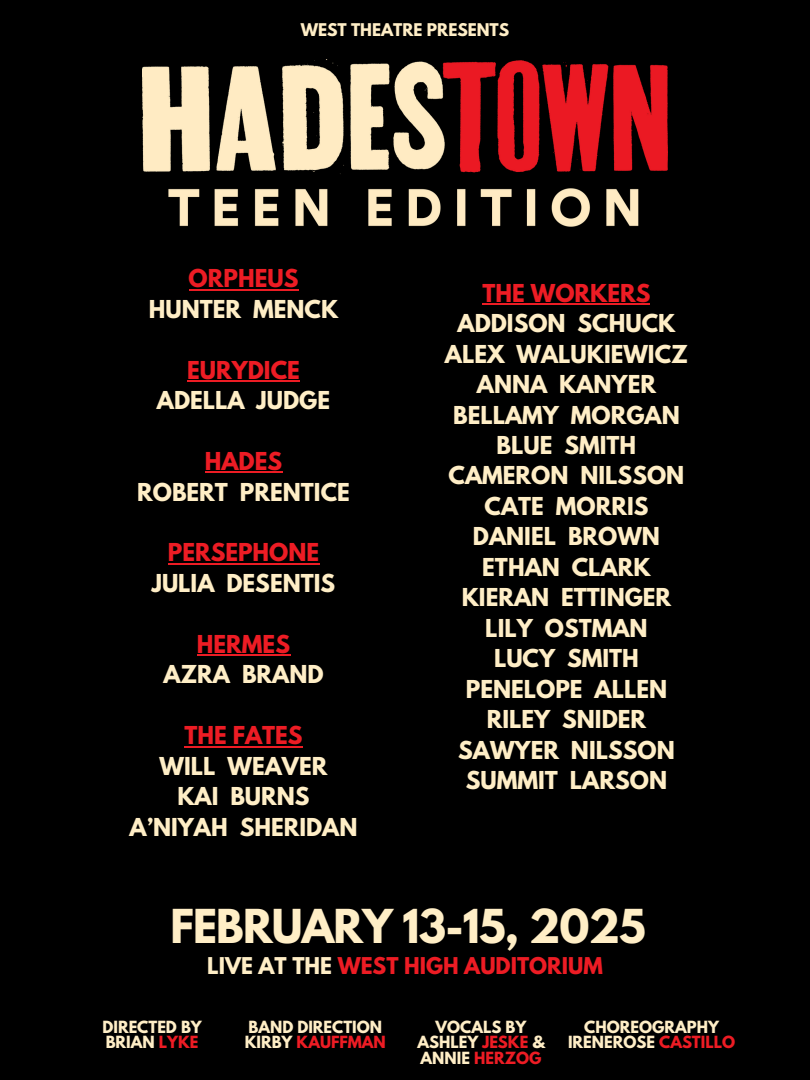
<style>
.page{position:relative;width:810px;height:1080px;background:#000}
.page>*{position:absolute;margin:0;border:0;box-sizing:border-box;transform-origin:0 0}
.t1{font:700 41.44px "League Spartan";letter-spacing:-.02em;color:#ffeec6}
.t2{font:700 21.88px/30.5px "League Spartan";color:#ffeec6;text-align:center}
.t3{font:700 21.88px "League Spartan";color:#ed1c24}
.t4{font:700 20.5px "League Spartan";color:#ed1c24}
.t5{font:700 15.5px "League Spartan";color:#ffeec6}
.t6{font:700 14.88px "League Spartan";color:#ffeec6}
.t7{font:700 14.88px "League Spartan";color:#ed1c24}
.s1{color:#ed1c24}
.s2{color:#ffeec6}
</style>
<div class="page">
<img style="left:143px;top:59px;width:525px;height:168px">
<hr style="left:189px;top:289px;width:109px;height:2px;background:#ed1c24">
<hr style="left:187px;top:380px;width:113px;height:2px;background:#ed1c24">
<hr style="left:205px;top:471px;width:77px;height:2px;background:#ed1c24">
<hr style="left:168px;top:563px;width:151px;height:2px;background:#ed1c24">
<hr style="left:197px;top:654px;width:93px;height:2px;background:#ed1c24">
<hr style="left:184px;top:746px;width:119px;height:2px;background:#ed1c24">
<hr style="left:483px;top:303px;width:167px;height:2px;background:#ed1c24">
<h2 class="t5" style="left:301px;top:22px;width:210px">WEST THEATRE PRESENTS</h2>
<h2 class="t2" style="left:149px;top:266px;width:191px"><span class="s1">ORPHEUS<br></span>HUNTER MENCK</h2>
<h2 class="t2" style="left:157px;top:357px;width:175px"><span class="s1">EURYDICE<br></span>ADELLA JUDGE</h2>
<h2 class="t2" style="left:137px;top:449px;width:214px"><span class="s1">HADES<br></span>ROBERT PRENTICE</h2>
<h2 class="t2" style="left:152px;top:540px;width:185px"><span class="s1">PERSEPHONE<br></span>JULIA DESENTIS</h2>
<h2 class="t2" style="left:163px;top:632px;width:162px"><span class="s1">HERMES<br></span>AZRA BRAND</h2>
<h1 class="t2" style="left:130px;top:723px;width:229px"><span class="s1">THE FATES<br></span>WILL WEAVER<br>KAI BURNS<br>A’NIYAH SHERIDAN</h1>
<p class="t3" style="left:483px;top:282px;width:169px">THE WORKERS</p>
<p class="t2" style="left:445px;top:311px;width:245px">ADDISON SCHUCK<br>ALEX WALUKIEWICZ<br>ANNA KANYER<br>BELLAMY MORGAN<br>BLUE SMITH<br>CAMERON NILSSON<br>CATE MORRIS<br>DANIEL BROWN<br>ETHAN CLARK<br>KIERAN ETTINGER<br>LILY OSTMAN<br>LUCY SMITH<br>PENELOPE ALLEN<br>RILEY SNIDER<br>SAWYER NILSSON<br>SUMMIT LARSON</p>
<p class="t1" style="left:170px;top:906px;width:477px">FEBRUARY 13-15, 2025</p>
<h2 class="t4" style="left:207px;top:956px;width:397px"><span class="s2">LIVE AT THE</span> WEST HIGH AUDITORIUM</h2>
<p class="t6" style="left:102px;top:1020px;width:101px">DIRECTED BY</p>
<p class="t6" style="left:106px;top:1035px;width:94px">BRIAN <span class="s1">LYKE</span></p>
<p class="t6" style="left:249px;top:1020px;width:135px">BAND DIRECTION</p>
<p class="t7" style="left:245px;top:1035px;width:143px"><span class="s2">KIRBY</span> KAUFFMAN</p>
<p class="t6" style="left:436px;top:1020px;width:92px">VOCALS BY</p>
<p class="t6" style="left:417px;top:1035px;width:129px">ASHLEY <span class="s1">JESKE</span> &amp;</p>
<p class="t7" style="left:421px;top:1050px;width:122px"><span class="s2">ANNIE</span> HERZOG</p>
<p class="t6" style="left:584px;top:1020px;width:136px">CHOREOGRAPHY</p>
<p class="t6" style="left:568px;top:1035px;width:169px">IRENEROSE <span class="s1">CASTILLO</span></p>
</div>
